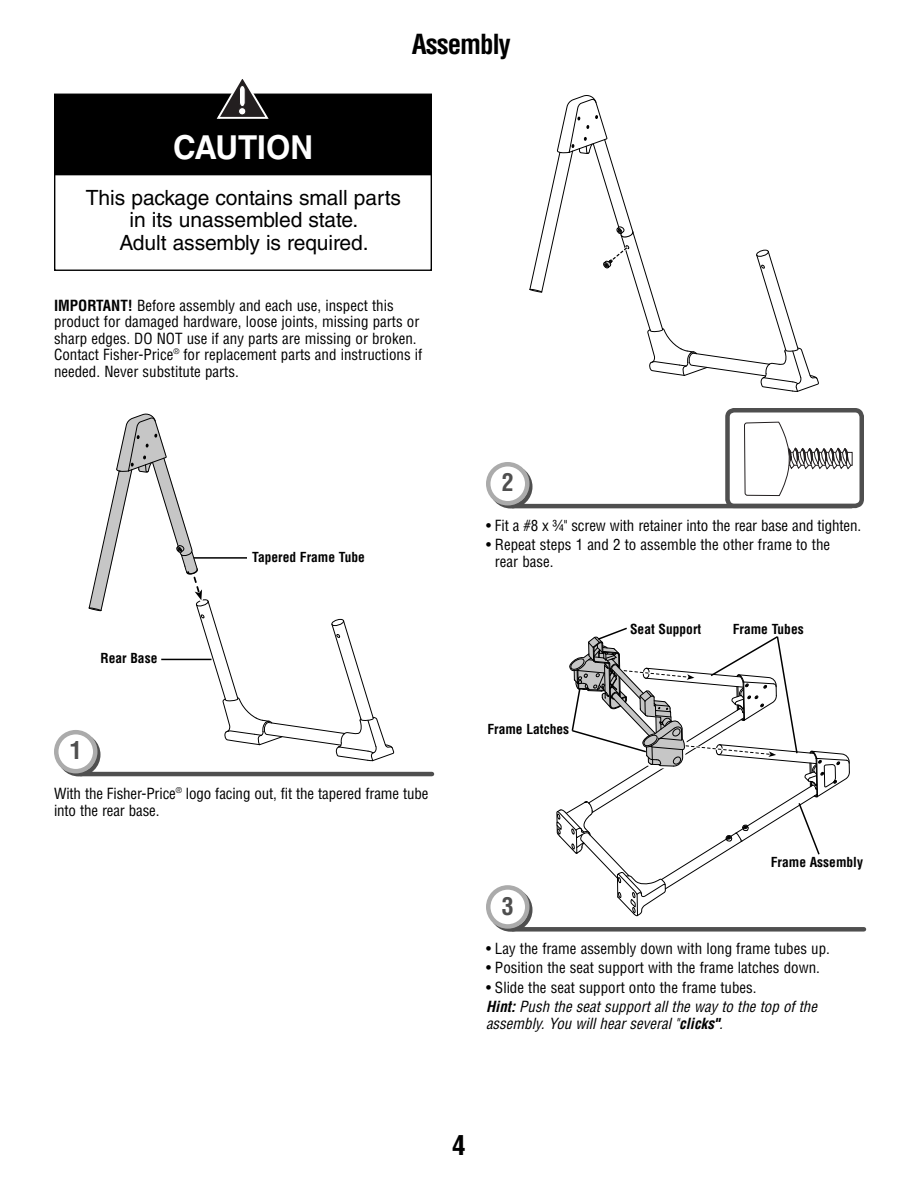
<style>
.page{position:relative;width:918px;height:1188px;background:#fff}
.page>*{position:absolute;margin:0;border:0;box-sizing:border-box;transform-origin:0 0}
.t1{font:700 33px "Helvetica LT Std";color:#fff;scale:.95 1}
.t2{font:700 condensed 27px "Helvetica LT Std";letter-spacing:-.04em;color:#000}
.t3{font:700 condensed 24px "Helvetica LT Std";color:#4f4f4f}
.t4{font:21px/22.5px "Helvetica LT Std";letter-spacing:-.005em;color:#000;text-align:center}
.t5{font:condensed 15px/16.5px "Helvetica LT Std";color:#000}
.t6{font:italic condensed 15px/19.5px "Helvetica LT Std";color:#000}
.t7{font:700 condensed 13.5px "Helvetica LT Std";color:#000}
.s1{font-weight:700}
.s2{font-style:normal}
</style>
<div class="page">
<svg style="left:88px;top:413px;width:307px;height:348px"></svg>
<hr style="left:81px;top:772px;width:351px;height:4px;background:#4f4f4f">
<svg style="left:59px;top:735px;width:39px;height:39px"></svg>
<div style="left:57px;top:733px;width:43px;height:43px;border:4px solid #4f4f4f;border-radius:50%"></div>
<div style="left:56px;top:732px;width:39px;height:39px;background:#fff;border-radius:50%"></div>
<div style="left:54px;top:730px;width:44px;height:43px;border:4px solid #ababab;border-radius:50%"></div>
<hr style="left:513px;top:504px;width:339px;height:4px;background:#4f4f4f">
<svg style="left:491px;top:467px;width:39px;height:39px"></svg>
<div style="left:489px;top:465px;width:43px;height:43px;border:4px solid #4f4f4f;border-radius:50%"></div>
<svg style="left:488px;top:464px;width:39px;height:39px"></svg>
<div style="left:486px;top:462px;width:44px;height:44px;border:4px solid #ababab;border-radius:50%"></div>
<hr style="left:194px;top:557px;width:53px;height:2px;background:#000">
<hr style="left:161px;top:659px;width:51px;height:1px;background:#000">
<svg style="left:529px;top:95px;width:290px;height:297px"></svg>
<div style="left:725px;top:408px;width:139px;height:100px;border:4px solid #4f4f4f;border-radius:7px"></div>
<svg style="left:744px;top:422px;width:107px;height:75px"></svg>
<div style="left:513px;top:927px;width:351px;height:5px;background:#4f4f4f"></div>
<svg style="left:491px;top:890px;width:39px;height:39px"></svg>
<div style="left:489px;top:888px;width:43px;height:44px;border:4px solid #4f4f4f;border-radius:50%"></div>
<svg style="left:488px;top:887px;width:39px;height:39px"></svg>
<div style="left:486px;top:885px;width:44px;height:44px;border:4px solid #ababab;border-radius:50%"></div>
<div style="left:55px;top:95px;width:376px;height:80px;background:#000"></div>
<div style="left:54px;top:94px;width:378px;height:81px;border:2px solid #000"></div>
<svg style="left:216px;top:79px;width:53px;height:40px"></svg>
<div style="left:238px;top:107px;width:8px;height:8px;background:#fff;border:1px solid #231f20;border-radius:50%"></div>
<svg style="left:556px;top:627px;width:294px;height:289px"></svg>
<h2 class="t2" style="left:412px;top:35px;width:100px">Assembly</h2>
<h1 class="t1" style="left:173px;top:136px;width:149px">CAUTION</h1>
<h3 class="t4" style="left:86px;top:189px;width:317px">This package contains small parts in its unassembled state.<br>Adult assembly is required.</h3>
<p class="t5" style="left:54px;top:299px;width:370px"><span class="s1">IMPORTANT!</span> Before assembly and each use, inspect this product for damaged hardware, loose joints, missing parts or sharp edges. DO NOT use if any parts are missing or broken.<br>Contact Fisher-Price<sup>®</sup> for replacement parts and instructions if needed. Never substitute parts.</p>
<p class="t7" style="left:100px;top:654px;width:58px">Rear Base</p>
<h3 class="t3" style="left:70px;top:742px;width:13px">1</h3>
<p class="t7" style="left:252px;top:552px;width:114px">Tapered Frame Tube</p>
<p class="t5" style="left:54px;top:787px;width:376px">With the Fisher-Price<sup>®</sup> logo facing out, fit the tapered frame tube into the rear base.</p>
<h3 class="t3" style="left:502px;top:474px;width:13px">2</h3>
<p class="t5" style="left:486px;top:519px;width:377px">• Fit a #8 x ¾" screw with retainer into the rear base and tighten.</p>
<p class="t5" style="left:495px;top:538px;width:337px;text-indent:-9px">• Repeat steps 1 and 2 to assemble the other frame to the rear base.</p>
<p class="t7" style="left:488px;top:724px;width:83px">Frame Latches</p>
<h3 class="t3" style="left:502px;top:898px;width:13px">3</h3>
<p class="t7" style="left:630px;top:624px;width:73px">Seat Support</p>
<p class="t7" style="left:733px;top:624px;width:72px">Frame Tubes</p>
<p class="t7" style="left:771px;top:857px;width:94px">Frame Assembly</p>
<p class="t5" style="left:486px;top:942px;width:345px">• Lay the frame assembly down with long frame tubes up.</p>
<p class="t5" style="left:486px;top:961px;width:336px">• Position the seat support with the frame latches down.</p>
<p class="t6" style="left:486px;top:979px;width:333px"><span class="s2">• Slide the seat support onto the frame tubes.<br></span><span class="s1">Hint:</span> Push the seat support all the way to the top of the</p>
<p class="t6" style="left:486px;top:1015px;width:238px">assembly. You will hear several "<span class="s1">clicks"</span>.</p>
<h2 class="t2" style="left:452px;top:1136px;width:15px">4</h2>
</div>
